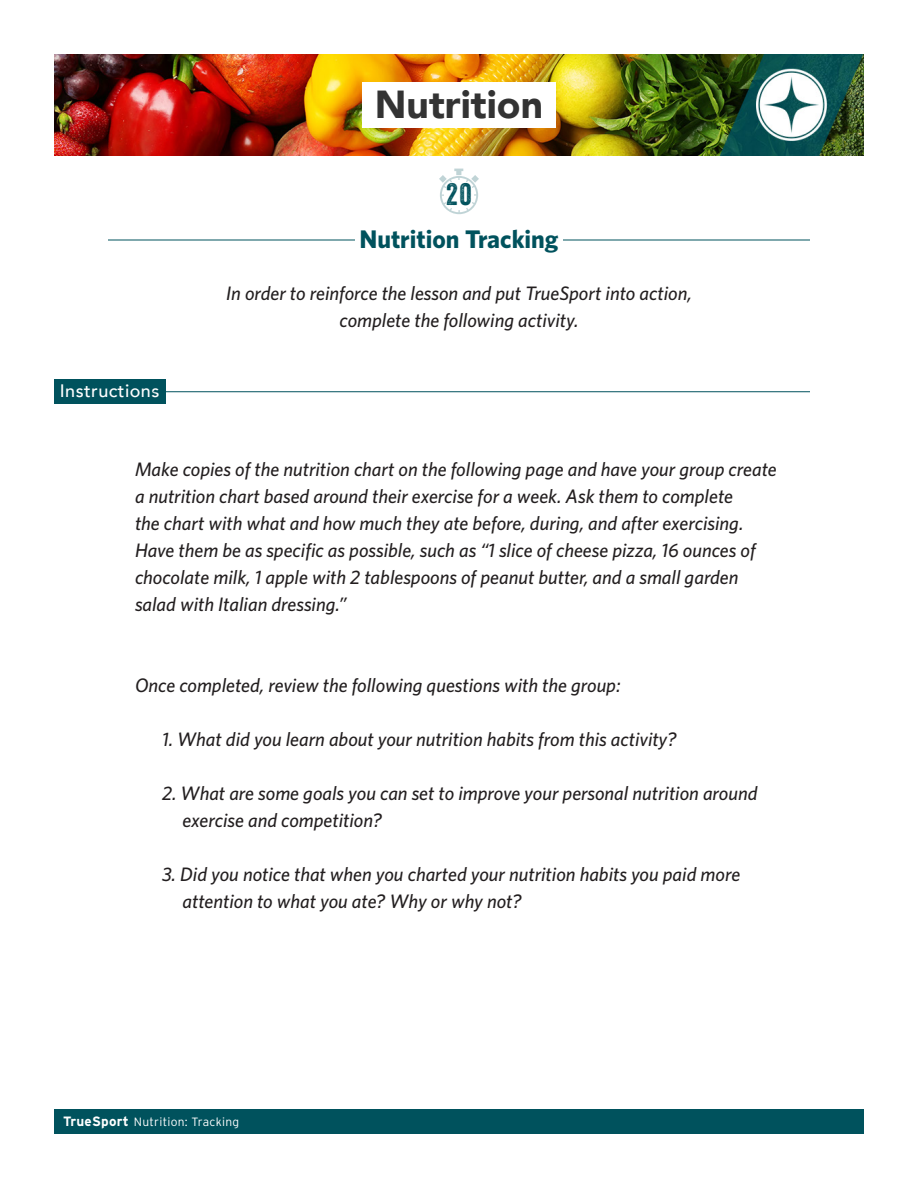
<style>
.page{position:relative;width:918px;height:1188px;background:#fff}
.page>*{position:absolute;margin:0;border:0;box-sizing:border-box;transform-origin:0 0}
.t1{font:900 39px "Avenir";color:#333}
.t2{font:30px "Veneer";color:#00525d}
.t3{font:700 25.5px "Whitney";color:#00525d}
.t4{font:italic 500 19.5px/27px "Whitney";color:#231f20}
.t5{font:500 18px "Avenir";letter-spacing:.025em;color:#fff}
.t6{font:300 12px "Interstate";letter-spacing:.025em;color:#fff}
.s1{font-weight:700;font-size:13.5px}
</style>
<div class="page">
<div style="left:54px;top:1109px;width:810px;height:25px;background:#00525d"></div>
<img style="left:54px;top:54px;width:810px;height:101px">
<div style="left:362px;top:82px;width:194px;height:46px;background:#fff"></div>
<div style="left:54px;top:379px;width:111px;height:25px;background:#00525d"></div>
<hr style="left:153px;top:391px;width:657px;height:1px;background:#00525d">
<hr style="left:108px;top:240px;width:702px;height:1px;background:#00525d">
<div style="left:355px;top:228px;width:208px;height:24px;background:#fff"></div>
<svg style="left:439px;top:169px;width:40px;height:45px"></svg>
<p class="t1" style="left:375px;top:71px;width:170px">Nutrition</p>
<p class="t2" style="left:446px;top:176px;width:27px">20</p>
<p class="t3" style="left:359px;top:224px;width:201px">Nutrition Tracking</p>
<p class="t5" style="left:60px;top:375px;width:101px">Instructions</p>
<p class="t4" style="left:226px;top:280px;width:467px">In order to reinforce the lesson and put TrueSport into action,</p>
<p class="t4" style="left:340px;top:307px;width:240px">complete the following activity.</p>
<p class="t4" style="left:135px;top:455px;width:643px">Make copies of the nutrition chart on the following page and have your group create a nutrition chart based around their exercise for a week. Ask them to complete<br>the chart with what and how much they ate before, during, and after exercising.<br>Have them be as specific as possible, such as “1 slice of cheese pizza, 16 ounces of chocolate milk, 1 apple with 2 tablespoons of peanut butter, and a small garden salad with Italian dressing.”</p>
<p class="t4" style="left:135px;top:671px;width:487px">Once completed, review the following questions with the group:</p>
<p class="t4" style="left:162px;top:725px;width:516px">1. What did you learn about your nutrition habits from this activity?</p>
<p class="t4" style="left:162px;top:779px;width:597px">2. What are some goals you can set to improve your personal nutrition around</p>
<p class="t4" style="left:182px;top:806px;width:201px">exercise and competition?</p>
<p class="t4" style="left:162px;top:860px;width:580px">3. Did you notice that when you charted your nutrition habits you paid more</p>
<p class="t4" style="left:182px;top:887px;width:341px">attention to what you ate? Why or why not?</p>
<p class="t6" style="left:63px;top:1115px;width:178px"><span class="s1">TrueSport</span> Nutrition: Tracking</p>
</div>
